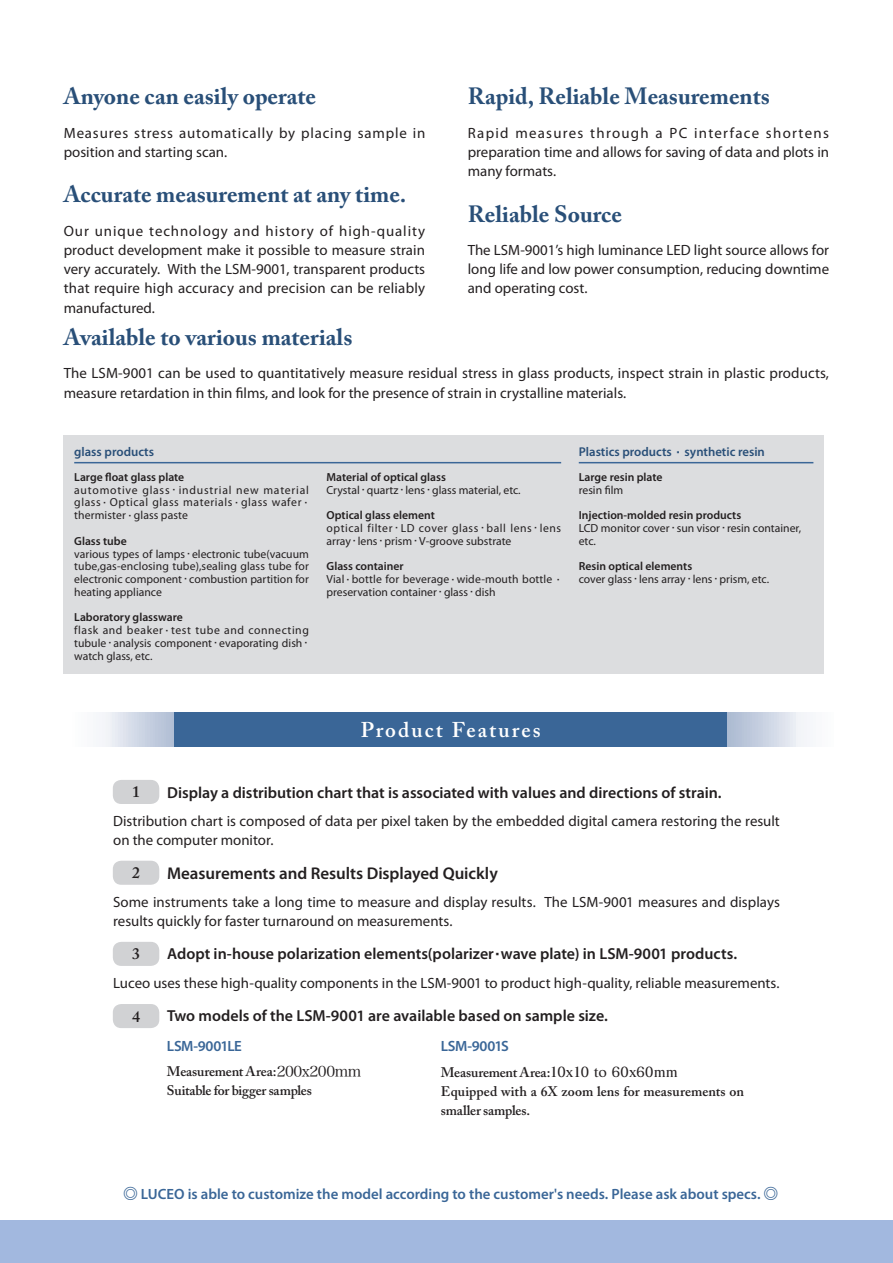
<style>
.page{position:relative;width:893px;height:1263px;background:#fff}
.page>*{position:absolute;margin:0;border:0;box-sizing:border-box;transform-origin:0 0}
.t1{font:700 23.4px "Adobe Caslon Pro";color:#294f78}
.t2{font:600 21.3px "Adobe Caslon Pro";letter-spacing:.1em;color:#fff}
.t3{font:600 16.95px "Myriad Pro";letter-spacing:-.005em;color:#231f20}
.t4{font:600 15.9px "Myriad Pro";color:#231f20}
.t5{font:600 15.9px "Adobe Caslon Pro";color:#231f20}
.t6{font:14.85px/19.2px "Myriad Pro";color:#231f20;text-align:justify}
.t7{font:600 14.85px "Myriad Pro";color:#3a6697}
.t8{font:14.85px/19.2px "Myriad Pro";letter-spacing:.055em;color:#231f20}
.t9{font:600 14.85px "Myriad Pro";letter-spacing:-.03em;color:#3a6697}
.t10{font:600 14.85px "Myriad Pro";letter-spacing:-.02em;color:#3a6697}
.t11{font:14.85px "Hira Min Pro W3";letter-spacing:-.03em;color:#231f20}
.t12{font:600 13.8px/19.2px "Adobe Caslon Pro";letter-spacing:-.01em;color:#231f20}
.t13{font:600 12.75px "Myriad Pro";color:#294f78}
.t14{font:11.7px/12.8px "Myriad Pro";color:#231f20}
.t15{font:11.7px/12.8px "Myriad Pro";letter-spacing:.05em;color:#231f20}
.t16{font:11.7px/12.8px "Myriad Pro";letter-spacing:.04em;color:#231f20}
.t17{font:600 11.7px "Myriad Pro";color:#231f20}
.s1{font-weight:600}
.s2{font-family:"Rodin Pro M"}
.s3{font-family:"Rodin Pro DB";font-weight:400}
.s4{font-family:"Matisse Pro DB";font-weight:400}
</style>
<div class="page">
<div style="left:0;top:1220px;width:893px;height:43px;background:#a2b8df"></div>
<div style="left:64px;top:435px;width:760px;height:238px;background:#dcdddf"></div>
<hr style="left:579px;top:462px;width:234px;height:1px;background:#3a6697">
<hr style="left:74px;top:462px;width:487px;height:1px;background:#3a6697">
<div style="left:113px;top:780px;width:46px;height:24px;background:#d1d2d4;border-radius:9px"></div>
<div style="left:113px;top:861px;width:46px;height:24px;background:#d1d2d4;border-radius:9px"></div>
<div style="left:113px;top:942px;width:46px;height:24px;background:#d1d2d4;border-radius:9px"></div>
<div style="left:113px;top:1004px;width:46px;height:24px;background:#d1d2d4;border-radius:9px"></div>
<div style="left:68px;top:712px;width:765px;height:34px;background:#f7f8fa"></div>
<svg style="left:112px;top:712px;width:683px;height:34px;background:#cad3e2"></svg>
<div style="left:174px;top:712px;width:553px;height:34px;background:#3a6697"></div>
<h1 class="t1" style="left:64px;top:82px;width:254px">Anyone can easily operate</h1>
<p class="t8" style="left:64px;top:123px;width:363px">Measures stress automatically by placing sample in position and starting scan.</p>
<h1 class="t1" style="left:64px;top:181px;width:344px">Accurate measurement at any time.</h1>
<p class="t6" style="left:64px;top:222px;width:363px">Our unique technology and history of high-quality product development make it possible to measure strain very accurately. With the LSM-9001, transparent products that require high accuracy and precision can be reliably manufactured.</p>
<h1 class="t1" style="left:468px;top:82px;width:304px">Rapid, Reliable Measurements</h1>
<p class="t6" style="left:468px;top:123px;width:363px">Rapid measures through a PC interface shortens preparation time and allows for saving of data and plots in many formats.</p>
<h1 class="t1" style="left:468px;top:200px;width:156px">Reliable Source</h1>
<p class="t6" style="left:468px;top:241px;width:363px">The LSM-9001’s high luminance LED light source allows for long life and low power consumption, reducing downtime and operating cost.</p>
<h1 class="t1" style="left:64px;top:323px;width:290px">Available to various materials</h1>
<p class="t6" style="left:64px;top:364px;width:767px">The LSM-9001 can be used to quantitatively measure residual stress in glass products, inspect strain in plastic products, measure retardation in thin films, and look for the presence of strain in crystalline materials.</p>
<p class="t13" style="left:74px;top:445px;width:81px">glass products</p>
<p class="t15" style="left:74px;top:471px;width:239px"><span class="s1">Large float glass plate<br></span>automotive glass<span class="s2">・</span>industrial new material glass<span class="s2">・</span>Optical glass materials<span class="s2">・</span>glass wafer<span class="s2">・</span>thermister<span class="s2">・</span>glass paste</p>
<p class="t14" style="left:74px;top:535px;width:236px"><span class="s1">Glass tube<br></span>various types of lamps<span class="s2">・</span>electronic tube(vacuum tube,gas-enclosing tube),sealing glass tube for electronic component<span class="s2">・</span>combustion partition for heating appliance</p>
<p class="t14" style="left:74px;top:611px;width:239px"><span class="s1">Laboratory glassware<br></span>flask and beaker<span class="s2">・</span>test tube and connecting tubule<span class="s2">・</span>analysis component<span class="s2">・</span>evaporating dish<span class="s2">・</span>watch glass, etc.</p>
<p class="t14" style="left:327px;top:471px;width:196px"><span class="s1">Material of optical glass<br></span>Crystal<span class="s2">・</span>quartz<span class="s2">・</span>lens<span class="s2">・</span>glass material, etc.</p>
<p class="t16" style="left:327px;top:509px;width:236px"><span class="s1">Optical glass element<br></span>optical filter<span class="s2">・</span>LD cover glass<span class="s2">・</span>ball lens<span class="s2">・</span>lens array<span class="s2">・</span>lens<span class="s2">・</span>prism<span class="s2">・</span>V-groove substrate</p>
<p class="t14" style="left:327px;top:560px;width:239px"><span class="s1">Glass container<br></span>Vial<span class="s2">・</span>bottle for beverage<span class="s2">・</span>wide-mouth bottle<span class="s2">・</span>preservation container<span class="s2">・</span>glass<span class="s2">・</span>dish</p>
<p class="t13" style="left:579px;top:445px;width:188px">Plastics products<span class="s3">・</span>synthetic resin</p>
<p class="t17" style="left:579px;top:471px;width:85px">Large resin plate</p>
<p class="t14" style="left:579px;top:484px;width:46px">resin film</p>
<p class="t14" style="left:579px;top:509px;width:224px"><span class="s1">Injection-molded resin products<br></span>LCD monitor cover<span class="s2">・</span>sun visor<span class="s2">・</span>resin container, etc.</p>
<p class="t14" style="left:579px;top:560px;width:192px"><span class="s1">Resin optical elements<br></span>cover glass<span class="s2">・</span>lens array<span class="s2">・</span>lens<span class="s2">・</span>prism, etc.</p>
<h2 class="t2" style="left:361px;top:717px;width:181px">Product Features</h2>
<p class="t4" style="left:167px;top:783px;width:556px">Display a distribution chart that is associated with values and directions of strain.</p>
<p class="t6" style="left:113px;top:812px;width:668px">Distribution chart is composed of data per pixel taken by the embedded digital camera restoring the result on the computer monitor.</p>
<p class="t3" style="left:167px;top:864px;width:332px">Measurements and Results Displayed Quickly</p>
<p class="t6" style="left:113px;top:892px;width:668px">Some instruments take a long time to measure and display results. The LSM-9001 measures and displays results quickly for faster turnaround on measurements.</p>
<p class="t4" style="left:167px;top:945px;width:572px">Adopt in-house polarization elements(polarizer<span class="s3">･</span>wave plate) in LSM-9001 products.</p>
<p class="t6" style="left:113px;top:973px;width:668px">Luceo uses these high-quality components in the LSM-9001 to product high-quality, reliable measurements.</p>
<p class="t4" style="left:167px;top:1007px;width:442px">Two models of the LSM-9001 are available based on sample size.</p>
<p class="t9" style="left:167px;top:1038px;width:77px">LSM-9001LE</p>
<p class="t12" style="left:167px;top:1062px;width:189px">Measurement Area:<span class="s4">175x175mm<br></span>Suitable for bigger samples</p>
<p class="t5" style="left:132px;top:783px;width:9px">1</p>
<p class="t5" style="left:132px;top:863px;width:9px">2</p>
<p class="t5" style="left:132px;top:944px;width:9px">3</p>
<p class="t5" style="left:132px;top:1007px;width:9px">4</p>
<p class="t10" style="left:441px;top:1038px;width:70px">LSM-9001S</p>
<p class="t12" style="left:441px;top:1062px;width:305px">Measurement Area:<span class="s4">10x10 to 60x60mm<br></span>Equipped with a 6X zoom lens for measurements on smaller samples.</p>
<p class="t11" style="left:277px;top:1059px;width:86px">200x200mm</p>
<p class="t7" style="left:123px;top:1186px;width:657px"><span class="s3">◎</span> LUCEO is able to customize the model according to the customer's needs. Please ask about specs. <span class="s3">◎</span></p>
</div>
